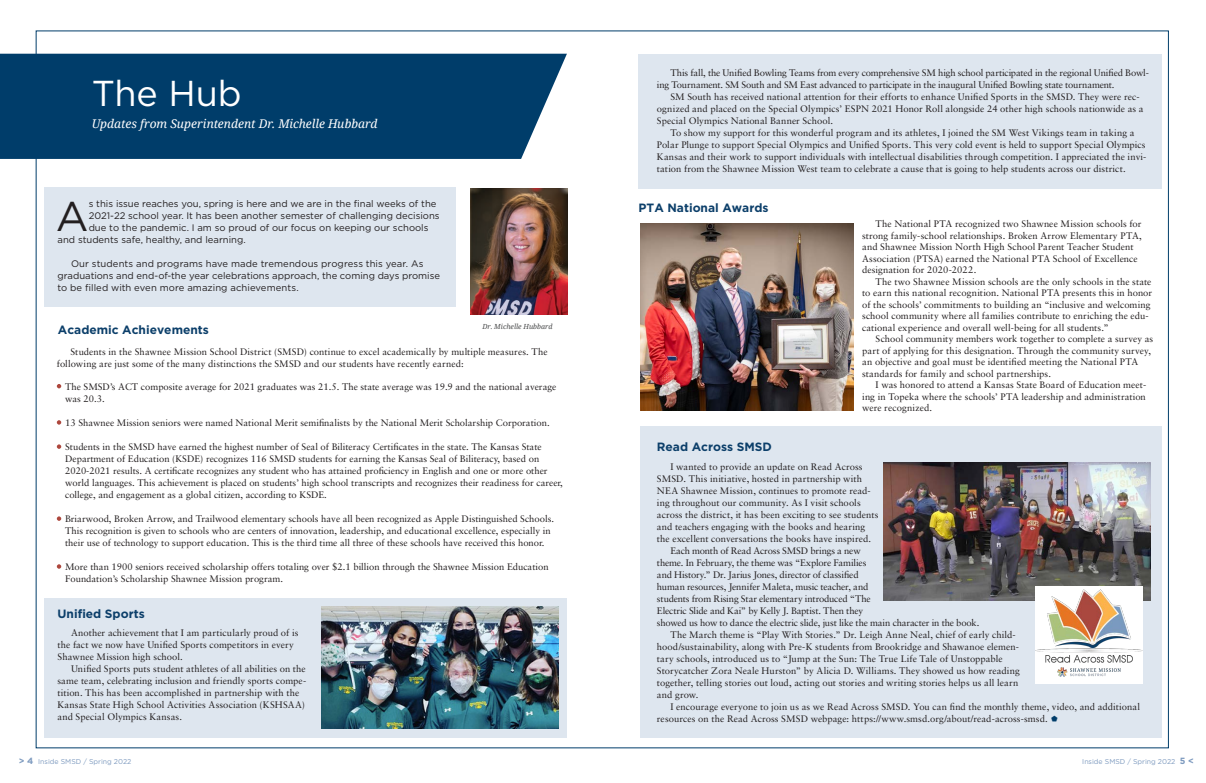
<style>
.page{position:relative;width:1206px;height:783px;background:#fff}
.page>*{position:absolute;margin:0;border:0;box-sizing:border-box;transform-origin:0 0}
.Intro_paragraph{font:41.5px "Gotham";color:#231f20}
.Feature_headline{font:36px "Gotham";letter-spacing:-.01em;color:#fff}
.Feature_subhead{font:700 12px "Gotham";color:#0c3f6a}
.Department_subhead{font:italic 12px "Noto Serif";color:#fff}
.Body_copy{font:9.5px/12px "Sabon";letter-spacing:.005em;color:#231f20}
.NOTHING{font:9.5px/12px "Sabon";color:#231f20}
.Body_copy-2{font:9.5px/12px "Sabon";letter-spacing:-.015em;color:#231f20}
.Intro_paragraph-2{font:9.5px "Gotham";color:#231f20}
.Body_copy-3{font:9.5px/12px "Sabon";letter-spacing:-.02em;color:#231f20}
.Body_copy-4{font:9.5px/12px "Gotham";color:#231f20}
.t1{font:7px "Gotham";color:#7d9abf}
.Caption-reverse{font:italic 7px "Noto Serif";color:#4b4c4d}
.s1{font-weight:700;font-size:9px}
</style>
<div class="page">
<div style="left:639px;top:54px;width:523px;height:134px;background:#dee6ef"></div>
<div style="left:640px;top:427px;width:522px;height:311px;background:#dee6ef"></div>
<div style="left:45px;top:187px;width:411px;height:120px;background:#dee6ef"></div>
<div style="left:45px;top:598px;width:522px;height:140px;background:#dee6ef"></div>
<div style="left:0;top:54px;width:567px;height:105px;background:#003d6a"></div>
<img style="left:470px;top:188px;width:97px;height:126px">
<img style="left:640px;top:224px;width:213px;height:187px">
<svg style="left:57px;top:384px;width:4px;height:4px"></svg>
<svg style="left:57px;top:420px;width:4px;height:5px"></svg>
<svg style="left:57px;top:444px;width:4px;height:5px"></svg>
<svg style="left:57px;top:564px;width:4px;height:5px"></svg>
<svg style="left:57px;top:516px;width:4px;height:5px"></svg>
<img style="left:322px;top:606px;width:236px;height:123px">
<img style="left:884px;top:462px;width:266px;height:139px">
<div style="left:1035px;top:586px;width:107px;height:97px;background:#fff"></div>
<img style="left:1035px;top:589px;width:107px;height:88px">
<p class="Feature_headline" style="left:92px;top:74px;width:151px">The Hub</p>
<p class="Department_subhead" style="left:92px;top:116px;width:287px">Updates from Superintendent Dr. Michelle Hubbard</p>
<p class="Intro_paragraph" style="left:56px;top:193px;width:34px">A</p>
<p class="Intro_paragraph-2" style="left:89px;top:198px;width:349px">s this issue reaches you, spring is here and we are in the final weeks of the</p>
<p class="Intro_paragraph-2" style="left:89px;top:210px;width:352px">2021-22 school year. It has been another semester of challenging decisions</p>
<p class="Intro_paragraph-2" style="left:89px;top:222px;width:341px">due to the pandemic. I am so proud of our focus on keeping our schools</p>
<p class="Intro_paragraph-2" style="left:58px;top:234px;width:190px">and students safe, healthy, and learning.</p>
<p class="Body_copy-4" style="left:58px;top:257px;width:384px;text-indent:14px">Our students and programs have made tremendous progress this year. As graduations and end-of-the year celebrations approach, the coming days promise to be filled with even more amazing achievements.</p>
<p class="Feature_subhead" style="left:58px;top:322px;width:152px">Academic Achievements</p>
<p class="Caption-reverse" style="left:482px;top:322px;width:72px">Dr. Michelle Hubbard</p>
<p class="Body_copy" style="left:57px;top:345px;width:492px;text-indent:13px">Students in the Shawnee Mission School District (SMSD) continue to excel academically by multiple measures. The following are just some of the many distinctions the SMSD and our students have recently earned:</p>
<p class="NOTHING" style="left:65px;top:380px;width:493px">The SMSD’s ACT composite average for 2021 graduates was 21.5. The state average was 19.9 and the national average was 20.3.</p>
<p class="NOTHING" style="left:65px;top:416px;width:486px">13 Shawnee Mission seniors were named National Merit semifinalists by the National Merit Scholarship Corporation.</p>
<p class="NOTHING" style="left:65px;top:440px;width:499px">Students in the SMSD have earned the highest number of Seal of Biliteracy Certificates in the state. The Kansas State Department of Education (KSDE) recognizes 116 SMSD students for earning the Kansas Seal of Biliteracy, based on 2020-2021 results. A certificate recognizes any student who has attained proficiency in English and one or more other world languages. This achievement is placed on students’ high school transcripts and recognizes their readiness for career, college, and engagement as a global citizen, according to KSDE.</p>
<p class="NOTHING" style="left:65px;top:512px;width:490px">Briarwood, Broken Arrow, and Trailwood elementary schools have all been recognized as Apple Distinguished Schools.<br>This recognition is given to schools who are centers of innovation, leadership, and educational excellence, especially in their use of technology to support education. This is the third time all three of these schools have received this honor.</p>
<p class="NOTHING" style="left:65px;top:560px;width:485px">More than 1900 seniors received scholarship offers totaling over $2.1 billion through the Shawnee Mission Education<br>Foundation’s Scholarship Shawnee Mission program.</p>
<p class="Feature_subhead" style="left:58px;top:607px;width:89px">Unified Sports</p>
<p class="Body_copy" style="left:58px;top:627px;width:242px;text-indent:13px">Another achievement that I am particularly proud of is the fact we now have Unified Sports competitors in every<br>Shawnee Mission high school.</p>
<p class="Body_copy" style="left:58px;top:663px;width:250px;text-indent:13px">Unified Sports puts student athletes of all abilities on the same team, celebrating inclusion and friendly sports compe&shy;tition. This has been accomplished in partnership with the Kansas State High School Activities Association (KSHSAA) and Special Olympics Kansas.</p>
<p class="Body_copy-3" style="left:657px;top:66px;width:493px;text-indent:14px">This fall, the Unified Bowling Teams from every comprehensive SM high school participated in the regional Unified Bowl&shy;ing Tournament. SM South and SM East advanced to participate in the inaugural Unified Bowling state tournament.</p>
<p class="Body_copy" style="left:657px;top:90px;width:488px;text-indent:13px">SM South has received national attention for their efforts to enhance Unified Sports in the SMSD. They were rec&shy;ognized and placed on the Special Olympics’ ESPN 2021 Honor Roll alongside 24 other high schools nationwide as a<br>Special Olympics National Banner School.</p>
<p class="Body_copy" style="left:657px;top:126px;width:491px;text-indent:14px">To show my support for this wonderful program and its athletes, I joined the SM West Vikings team in taking a Polar Plunge to support Special Olympics and Unified Sports. This very cold event is held to support Special Olympics Kansas and their work to support individuals with intellectual disabilities through competition. I appreciated the invi&shy;tation from the Shawnee Mission West team to celebrate a cause that is going to help students across our district.</p>
<p class="Feature_subhead" style="left:639px;top:201px;width:131px">PTA National Awards</p>
<p class="Feature_subhead" style="left:657px;top:440px;width:116px">Read Across SMSD</p>
<p class="Body_copy" style="left:862px;top:218px;width:281px;line-height:11.5px;text-indent:13px">The National PTA recognized two Shawnee Mission schools for strong family-school relationships. Broken Arrow Elementary PTA, and Shawnee Mission North High School Parent Teacher Student Association (PTSA) earned the National PTA School of Excellence designation for 2020-2022.</p>
<p class="Body_copy" style="left:862px;top:275px;width:292px;line-height:11.5px;text-indent:13px">The two Shawnee Mission schools are the only schools in the state to earn this national recognition. National PTA presents this in honor of the schools’ commitments to building an “inclusive and welcoming school community where all families contribute to enriching the edu&shy;cational experience and overall well-being for all students.”</p>
<p class="Body_copy" style="left:862px;top:333px;width:293px;line-height:11.5px;text-indent:14px">School community members work together to complete a survey as part of applying for this designation. Through the community survey, an objective and goal must be identified meeting the National PTA standards for family and school partnerships.</p>
<p class="Body_copy" style="left:862px;top:379px;width:286px;line-height:11.5px;text-align:justify;text-indent:13px">I was honored to attend a Kansas State Board of Education meet&shy;ing in Topeka where the schools’ PTA leadership and administration were recognized.</p>
<p class="Body_copy" style="left:657px;top:460px;width:223px;text-indent:14px">I wanted to provide an update on Read Across SMSD. This initiative, hosted in partnership with NEA Shawnee Mission, continues to promote read&shy;ing throughout our community. As I visit schools across the district, it has been exciting to see students and teachers engaging with the books and hearing the excellent conversations the books have inspired.</p>
<p class="Body_copy-2" style="left:657px;top:544px;width:324px;text-indent:13px">Each month of Read Across SMSD brings a new<br>theme. In February, the theme was “Explore Families<br>and History.” Dr. Jarius Jones, director of classified<br>human resources, Jennifer Maleta, music teacher, and<br>students from Rising Star elementary introduced “The<br>Electric Slide and Kai” by Kelly J. Baptist. Then they<br>showed us how to dance the electric slide, just like the main character in the book.</p>
<p class="Body_copy" style="left:657px;top:628px;width:364px;text-indent:13px">The March theme is “Play With Stories.” Dr. Leigh Anne Neal, chief of early child&shy;hood/sustainability, along with Pre-K students from Brookridge and Shawanoe elemen&shy;tary schools, introduced us to “Jump at the Sun: The True Life Tale of Unstoppable Storycatcher Zora Neale Hurston” by Alicia D. Williams. They showed us how reading together, telling stories out loud, acting out stories and writing stories helps us all learn and grow.</p>
<p class="Body_copy" style="left:657px;top:700px;width:485px;text-indent:14px">I encourage everyone to join us as we Read Across SMSD. You can find the monthly theme, video, and additional resources on the Read Across SMSD webpage: https://www.smsd.org/about/read-across-smsd.</p>
<p class="t1" style="left:19px;top:758px;width:114px"><span class="s1">&gt; 4</span> Inside SMSD / Spring 2022</p>
<p class="t1" style="left:1082px;top:758px;width:113px">Inside SMSD / Spring 2022 <span class="s1">5 &lt;</span></p>
</div>
